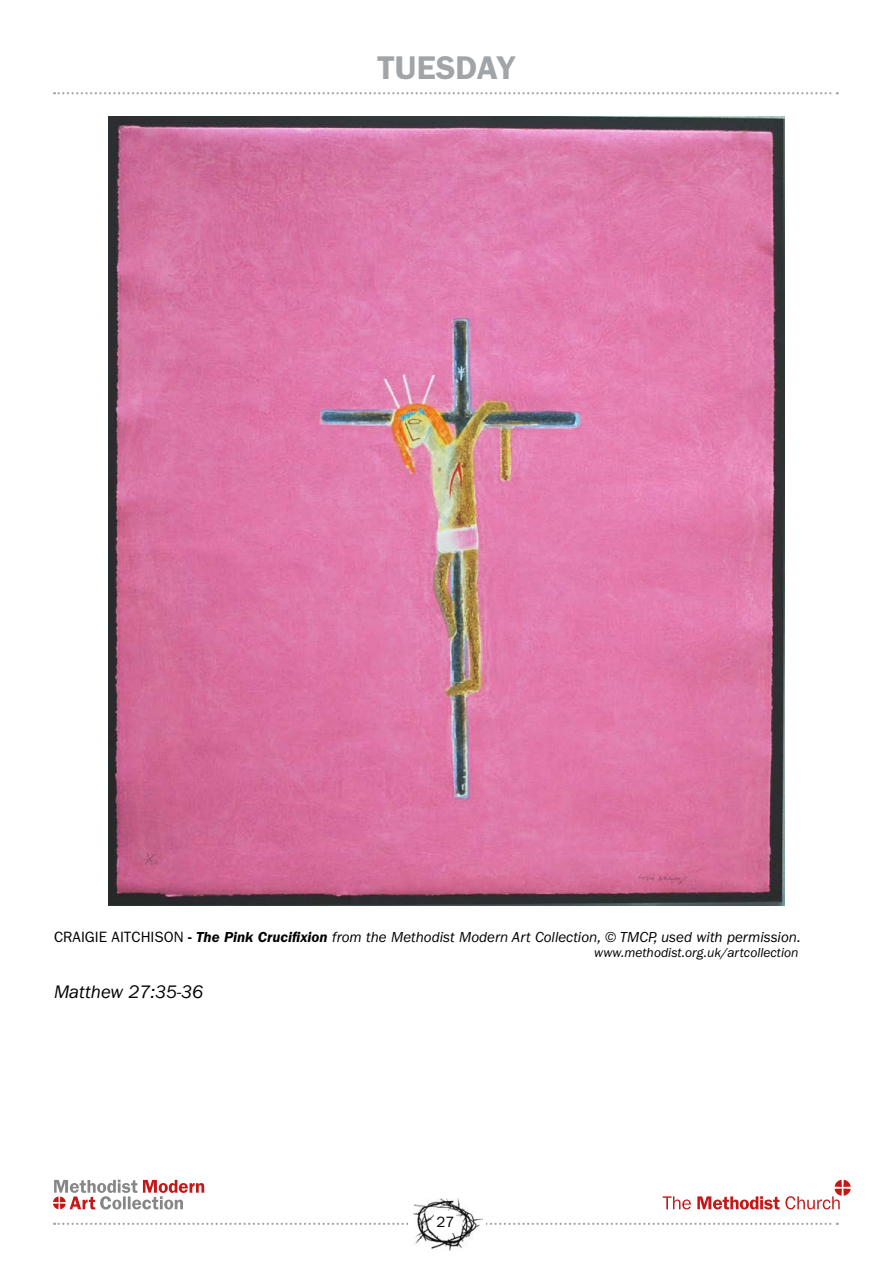
<style>
.page{position:relative;width:893px;height:1263px;background:#fff}
.page>*{position:absolute;margin:0;border:0;box-sizing:border-box;transform-origin:0 0}
.t1{font:600 33px "Franklin Gothic";color:#a1a5a7}
.t2{font:italic 18.75px "Franklin Gothic";color:#000}
.t3{font:italic 15px "Franklin Gothic";color:#000}
.t4{font:15px "Franklin Gothic";color:#000}
.t5{font:italic 13.5px "Franklin Gothic";color:#000}
.s1{font-style:normal}
.s2{font-weight:600;font-style:normal}
.s3{font-weight:600}
</style>
<div class="page">
<svg style="left:54px;top:1223px;width:784px;height:2px"></svg>
<svg style="left:53px;top:1180px;width:151px;height:29px"></svg>
<svg style="left:663px;top:1196px;width:28px;height:13px"></svg>
<svg style="left:697px;top:1180px;width:154px;height:29px"></svg>
<div style="left:408px;top:1194px;width:77px;height:59px;background:#fff"></div>
<img style="left:414px;top:1198px;width:69px;height:53px">
<div style="left:435px;top:1211px;width:21px;height:21px;background:#fff"></div>
<img style="left:108px;top:116px;width:677px;height:789px">
<svg style="left:54px;top:92px;width:784px;height:2px"></svg>
<h1 class="t1" style="left:377px;top:48px;width:140px">TUESDAY</h1>
<p class="t3" style="left:54px;top:929px;width:748px"><span class="s1">CRAIGIE AITCHISON</span> <span class="s2">-</span> <span class="s3">The Pink Crucifixion</span> from the Methodist Modern Art Collection, © TMCP, used with permission.</p>
<p class="t5" style="left:594px;top:945px;width:206px">www.methodist.org.uk/artcollection</p>
<p class="t2" style="left:54px;top:981px;width:151px">Matthew 27:35-36</p>
<p class="t4" style="left:436px;top:1213px;width:19px">27</p>
</div>
